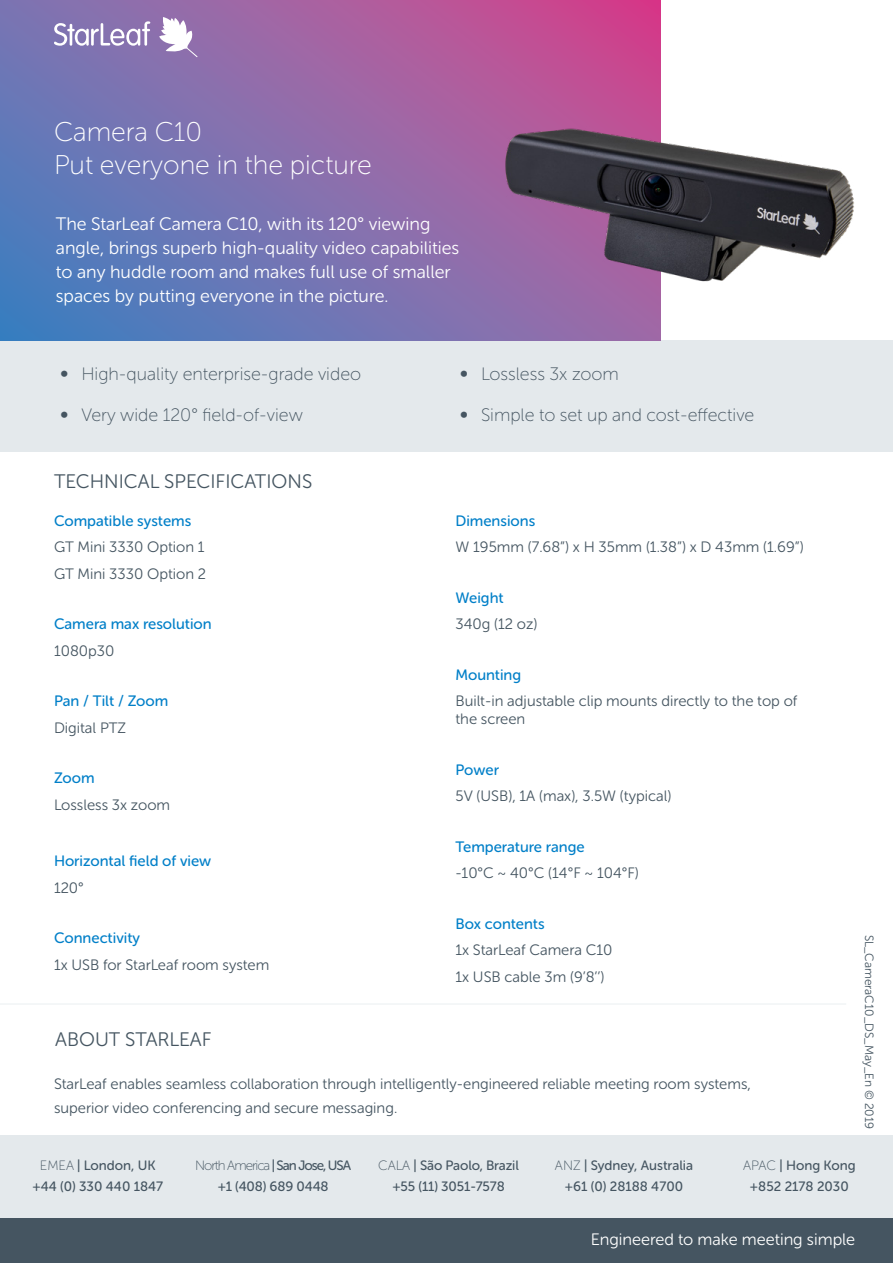
<style>
.page{position:relative;width:893px;height:1263px;background:#fff}
.page>*{position:absolute;margin:0;border:0;box-sizing:border-box;transform-origin:0 0}
.t1{font:27px/32.4px "Museo Sans Rounded 100";color:#fff}
.t2{font:19.5px "Museo Sans Rounded 300";color:#455561}
.t3{font:18px/24px "Museo Sans Rounded 300";color:#fff}
.t4{font:18px "Museo Sans Rounded 100";color:#455561}
.t5{font:16.5px "Museo Sans Rounded 300";color:#fff}
.t6{font:15px/26.5px "Museo Sans Rounded 300";color:#455561}
.t7{font:15px "Museo Sans Rounded 500";color:#007fc8}
.t8{font:13.5px/21px "Museo Sans Rounded 500";color:#455561;text-align:center}
.t9{font:13.5px "Museo Sans Rounded 100";letter-spacing:-.07em;color:#455561}
.t10{font:12px "Museo Sans Rounded 300";color:#455561}
.s1{font-family:"Museo Sans Rounded 300"}
.s2{font-family:"Museo Sans Rounded 100"}
.s3{font-family:"Museo Sans Rounded 500"}
</style>
<div class="page">
<div style="left:0;top:1135px;width:893px;height:83px;background:#e4e9ec"></div>
<hr style="left:0;top:1003px;width:846px;height:2px;background:#f1f4f6">
<div style="left:0;top:340px;width:893px;height:112px;background:#e4e9ec"></div>
<svg style="left:0;top:0;width:660px;height:340px;background:#7f6fae"></svg>
<img style="left:478px;top:25px;width:376px;height:316px">
<div style="left:0;top:1218px;width:893px;height:45px;background:#455561"></div>
<svg style="left:54px;top:21px;width:96px;height:25px"></svg>
<svg style="left:159px;top:17px;width:38px;height:40px"></svg>
<h1 class="t1" style="left:54px;top:116px;width:319px">Camera C10<br>Put everyone in the picture</h1>
<p class="t3" style="left:56px;top:212px;width:405px">The StarLeaf Camera C10, with its 120° viewing angle, brings superb high-quality video capabilities to any huddle room and makes full use of smaller spaces by putting everyone in the picture.</p>
<p class="t4" style="left:60px;top:364px;width:302px"><span class="s1">∞</span> High-quality enterprise-grade video</p>
<p class="t4" style="left:60px;top:405px;width:244px"><span class="s1">∞</span> Very wide 120° field-of-view</p>
<p class="t4" style="left:460px;top:364px;width:161px"><span class="s1">∞</span> Lossless 3x zoom</p>
<p class="t4" style="left:460px;top:405px;width:296px"><span class="s1">∞</span> Simple to set up and cost-effective</p>
<h2 class="t2" style="left:54px;top:471px;width:260px">TECHNICAL SPECIFICATIONS</h2>
<p class="t7" style="left:54px;top:512px;width:139px">Compatible systems</p>
<p class="t6" style="left:54px;top:534px;width:154px">GT Mini 3330 Option 1<br>GT Mini 3330 Option 2</p>
<p class="t7" style="left:54px;top:616px;width:159px">Camera max resolution</p>
<p class="t6" style="left:54px;top:637px;width:62px">1080p30</p>
<p class="t7" style="left:54px;top:693px;width:116px">Pan / Tilt / Zoom</p>
<p class="t6" style="left:54px;top:714px;width:74px">Digital PTZ</p>
<p class="t7" style="left:54px;top:770px;width:42px">Zoom</p>
<p class="t6" style="left:54px;top:791px;width:118px">Lossless 3x zoom</p>
<p class="t7" style="left:455px;top:512px;width:81px">Dimensions</p>
<p class="t6" style="left:455px;top:534px;width:350px">W 195mm (7.68”) x H 35mm (1.38”) x D 43mm (1.69”)</p>
<p class="t7" style="left:455px;top:589px;width:50px">Weight</p>
<p class="t6" style="left:455px;top:611px;width:83px">340g (12 oz)</p>
<p class="t7" style="left:455px;top:666px;width:67px">Mounting</p>
<p class="t6" style="left:455px;top:692px;width:343px;line-height:18px">Built-in adjustable clip mounts directly to the top of the screen</p>
<p class="t7" style="left:455px;top:761px;width:45px">Power</p>
<p class="t6" style="left:455px;top:783px;width:217px">5V (USB), 1A (max), 3.5W (typical)</p>
<p class="t7" style="left:455px;top:838px;width:131px">Temperature range</p>
<p class="t6" style="left:455px;top:860px;width:185px">-10°C ~ 40°C (14°F ~ 104°F)</p>
<p class="t7" style="left:455px;top:915px;width:91px">Box contents</p>
<p class="t6" style="left:455px;top:937px;width:158px">1x StarLeaf Camera C10<br>1x USB cable 3m (9’8’’)</p>
<p class="t10" style="left:876px;top:934px;width:196px;rotate:90deg">SL_CameraC10_DS_May_En © 2019</p>
<p class="t7" style="left:54px;top:853px;width:159px">Horizontal field of view</p>
<p class="t6" style="left:54px;top:874px;width:31px">120°</p>
<p class="t7" style="left:54px;top:930px;width:88px">Connectivity</p>
<p class="t6" style="left:54px;top:951px;width:217px">1x USB for StarLeaf room system</p>
<h2 class="t2" style="left:55px;top:1029px;width:158px">ABOUT STARLEAF</h2>
<p class="t6" style="left:54px;top:1072px;width:698px;line-height:24px">StarLeaf enables seamless collaboration through intelligently-engineered reliable meeting room systems, superior video conferencing and secure messaging.</p>
<p class="t8" style="left:32px;top:1155px;width:132px"><span class="s2">EMEA</span> | London, UK +44 (0) 330 440 1847</p>
<p class="t9" style="left:195px;top:1158px;width:158px">North America <span class="s3">| San Jose, USA</span></p>
<p class="t8" style="left:218px;top:1176px;width:113px">+1 (408) 689 0448</p>
<p class="t8" style="left:378px;top:1155px;width:142px"><span class="s2">CALA</span> | São Paolo, Brazil +55 (11) 3051-7578</p>
<p class="t8" style="left:555px;top:1155px;width:140px"><span class="s2">ANZ</span> | Sydney, Australia +61 (0) 28188 4700</p>
<p class="t8" style="left:743px;top:1155px;width:114px"><span class="s2">APAC</span> | Hong Kong +852 2178 2030</p>
<p class="t5" style="left:591px;top:1231px;width:266px">Engineered to make meeting simple</p>
</div>
